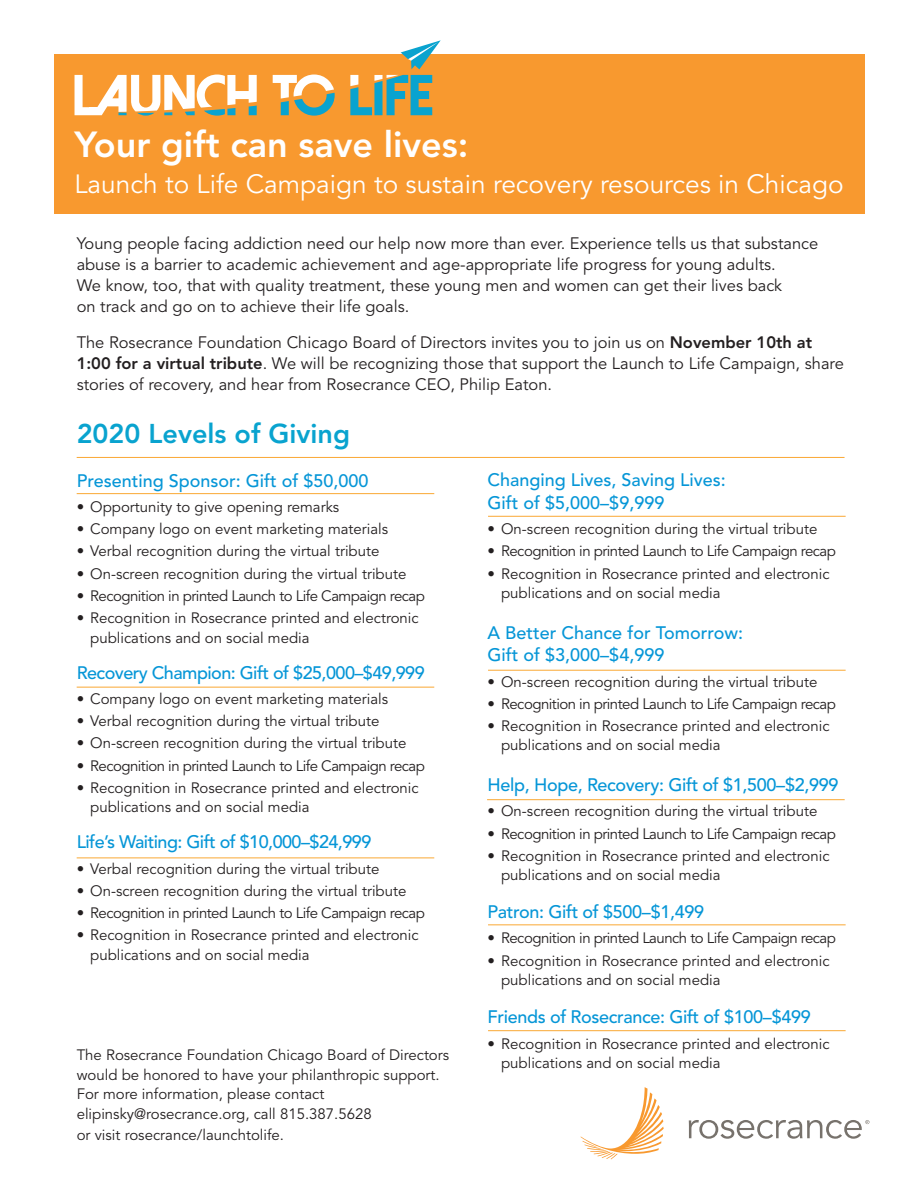
<style>
.page{position:relative;width:918px;height:1188px;background:#fff}
.page>*{position:absolute;margin:0;border:0;box-sizing:border-box;transform-origin:0 0}
.t1{font:800 36px "Avenir";color:#fff}
.t2{font:800 27px "Avenir";color:#09a3cf}
.t3{font:26.25px "Avenir";color:#fff}
.t4{font:500 18px "Avenir";letter-spacing:-.02em;color:#0696d7}
.t5{font:500 18px/22.5px "Avenir";color:#0696d7}
.t6{font:16.5px/21px "Avenir";color:#231f20}
.t7{font:15px/19.5px "Avenir";color:#231f20}
.t8{font:15px "Avenir";letter-spacing:-.035em;color:#231f20}
.s1{font-weight:800}
</style>
<div class="page">
<hr style="left:77px;top:493px;width:357px;height:1px;background:#faa833">
<hr style="left:77px;top:457px;width:768px;height:1px;background:#faa833">
<hr style="left:488px;top:516px;width:358px;height:1px;background:#faa833">
<hr style="left:487px;top:799px;width:358px;height:1px;background:#faa833">
<hr style="left:488px;top:924px;width:358px;height:1px;background:#faa833">
<hr style="left:488px;top:1030px;width:358px;height:1px;background:#faa833">
<hr style="left:488px;top:670px;width:358px;height:1px;background:#faa833">
<hr style="left:77px;top:687px;width:357px;height:1px;background:#faa833">
<hr style="left:77px;top:858px;width:357px;height:1px;background:#faa833">
<div style="left:54px;top:54px;width:810px;height:160px;background:#f8992f"></div>
<svg style="left:75px;top:75px;width:182px;height:41px"></svg>
<svg style="left:273px;top:75px;width:62px;height:41px"></svg>
<svg style="left:350px;top:75px;width:82px;height:40px"></svg>
<svg style="left:401px;top:40px;width:40px;height:29px"></svg>
<div style="left:89px;top:107px;width:10px;height:7px;background:#fff"></div>
<svg style="left:580px;top:1087px;width:84px;height:72px"></svg>
<svg style="left:689px;top:1120px;width:180px;height:19px"></svg>
<h1 class="t1" style="left:75px;top:130px;width:396px">Your gift can save lives:</h1>
<h3 class="t3" style="left:75px;top:173px;width:771px">Launch to Life Campaign to sustain recovery resources in Chicago</h3>
<p class="t6" style="left:77px;top:235px;width:743px">Young people facing addiction need our help now more than ever. Experience tells us that substance abuse is a barrier to academic achievement and age-appropriate life progress for young adults.<br>We know, too, that with quality treatment, these young men and women can get their lives back<br>on track and go on to achieve their life goals.</p>
<p class="t6" style="left:77px;top:333px;width:769px">The Rosecrance Foundation Chicago Board of Directors invites you to join us on <span class="s1">November 10th at<br>1:00 for a virtual tribute</span>. We will be recognizing those that support the Launch to Life Campaign, share stories of recovery, and hear from Rosecrance CEO, Philip Eaton.</p>
<h2 class="t2" style="left:77px;top:422px;width:275px">2020 Levels of Giving</h2>
<p class="t5" style="left:77px;top:471px;width:293px">Presenting Sponsor: Gift of $50,000</p>
<p class="t7" style="left:77px;top:499px;width:264px">• Opportunity to give opening remarks</p>
<p class="t7" style="left:77px;top:521px;width:313px">• Company logo on event marketing materials</p>
<p class="t7" style="left:77px;top:543px;width:304px">• Verbal recognition during the virtual tribute</p>
<p class="t7" style="left:77px;top:565px;width:331px">• On-screen recognition during the virtual tribute</p>
<p class="t8" style="left:77px;top:589px;width:350px">• Recognition in printed Launch to Life Campaign recap</p>
<p class="t7" style="left:90px;top:610px;width:330px;text-indent:-14px">• Recognition in Rosecrance printed and electronic publications and on social media</p>
<p class="t4" style="left:77px;top:664px;width:350px">Recovery Champion: Gift of $25,000–$49,999</p>
<p class="t7" style="left:77px;top:691px;width:313px">• Company logo on event marketing materials</p>
<p class="t7" style="left:77px;top:713px;width:304px">• Verbal recognition during the virtual tribute</p>
<p class="t7" style="left:77px;top:735px;width:331px">• On-screen recognition during the virtual tribute</p>
<p class="t8" style="left:77px;top:759px;width:350px">• Recognition in printed Launch to Life Campaign recap</p>
<p class="t7" style="left:90px;top:780px;width:330px;text-indent:-14px">• Recognition in Rosecrance printed and electronic publications and on social media</p>
<p class="t4" style="left:77px;top:834px;width:296px">Life’s Waiting: Gift of $10,000–$24,999</p>
<p class="t7" style="left:77px;top:861px;width:304px">• Verbal recognition during the virtual tribute</p>
<p class="t7" style="left:77px;top:883px;width:331px">• On-screen recognition during the virtual tribute</p>
<p class="t8" style="left:77px;top:907px;width:350px">• Recognition in printed Launch to Life Campaign recap</p>
<p class="t7" style="left:90px;top:927px;width:330px;text-indent:-14px">• Recognition in Rosecrance printed and electronic publications and on social media</p>
<p class="t7" style="left:77px;top:1047px;width:374px">The Rosecrance Foundation Chicago Board of Directors would be honored to have your philanthropic support.<br>For more information, please contact elipinsky@rosecrance.org, call 815.387.5628</p>
<p class="t7" style="left:77px;top:1126px;width:209px">or visit rosecrance/launchtolife.</p>
<p class="t5" style="left:488px;top:470px;width:240px">Changing Lives, Saving Lives:<br>Gift of $5,000–$9,999</p>
<p class="t7" style="left:488px;top:521px;width:331px">• On-screen recognition during the virtual tribute</p>
<p class="t8" style="left:488px;top:545px;width:350px">• Recognition in printed Launch to Life Campaign recap</p>
<p class="t7" style="left:501px;top:565px;width:330px;text-indent:-14px">• Recognition in Rosecrance printed and electronic publications and on social media</p>
<p class="t5" style="left:488px;top:623px;width:257px">A Better Chance for Tomorrow:<br>Gift of $3,000–$4,999</p>
<p class="t7" style="left:488px;top:673px;width:331px">• On-screen recognition during the virtual tribute</p>
<p class="t8" style="left:488px;top:697px;width:350px">• Recognition in printed Launch to Life Campaign recap</p>
<p class="t7" style="left:501px;top:718px;width:330px;text-indent:-14px">• Recognition in Rosecrance printed and electronic publications and on social media</p>
<p class="t4" style="left:488px;top:777px;width:352px">Help, Hope, Recovery: Gift of $1,500–$2,999</p>
<p class="t7" style="left:488px;top:803px;width:331px">• On-screen recognition during the virtual tribute</p>
<p class="t8" style="left:488px;top:827px;width:350px">• Recognition in printed Launch to Life Campaign recap</p>
<p class="t7" style="left:501px;top:847px;width:330px;text-indent:-14px">• Recognition in Rosecrance printed and electronic publications and on social media</p>
<p class="t4" style="left:488px;top:904px;width:218px">Patron: Gift of $500–$1,499</p>
<p class="t8" style="left:488px;top:932px;width:350px">• Recognition in printed Launch to Life Campaign recap</p>
<p class="t7" style="left:501px;top:952px;width:330px;text-indent:-14px">• Recognition in Rosecrance printed and electronic publications and on social media</p>
<p class="t4" style="left:488px;top:1009px;width:325px">Friends of Rosecrance: Gift of $100–$499</p>
<p class="t7" style="left:501px;top:1036px;width:330px;text-indent:-14px">• Recognition in Rosecrance printed and electronic publications and on social media</p>
</div>
